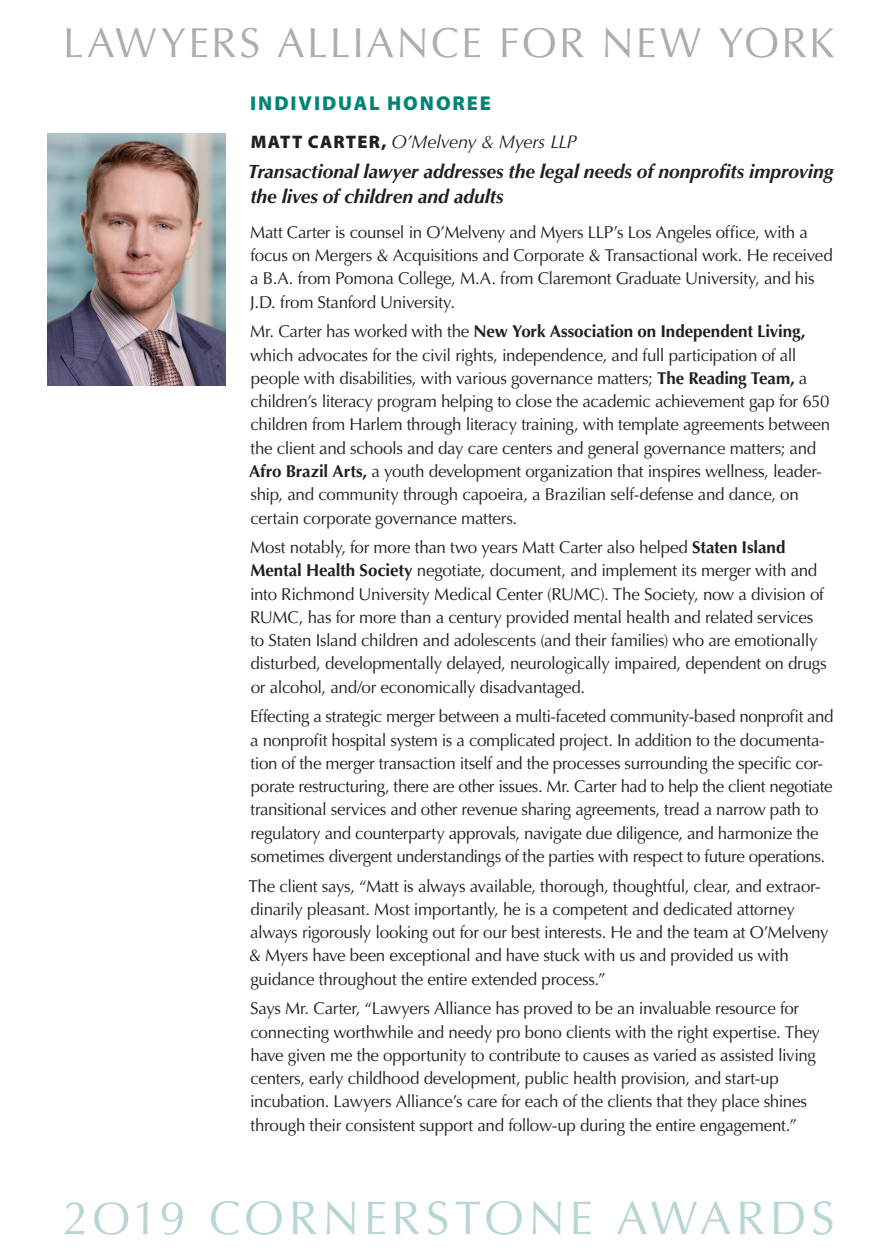
<style>
.page{position:relative;width:882px;height:1260px;background:#fff}
.page>*{position:absolute;margin:0;border:0;box-sizing:border-box;transform-origin:0 0}
.t1{font:47.25px "Optima LT Std";letter-spacing:.095em;color:#b8d6d2}
.t2{font:42px "Optima LT Std";letter-spacing:.055em;color:#acadb1}
.MajorHeading{font:900 20.12px "Myriad Pro";letter-spacing:.095em;color:#008575}
.AchievementA{font:italic 700 19.25px/25.4px "Optima LT Std";letter-spacing:-.005em;color:#231f20}
.Honorees{font:italic 18.38px "Optima LT Std";letter-spacing:-.015em;color:#231f20}
.BodyA{font:17.15px/23.3px "Optima LT Std";letter-spacing:-.02em;color:#231f20}
.s1{font-family:"Myriad Pro";font-weight:900;font-style:normal;font-size:18.2px}
.s2{font-weight:700}
.s3{font-size:45.5px}
</style>
<div class="page">
<img style="left:47px;top:134px;width:178px;height:252px">
<h2 class="t2" style="left:63px;top:19px;width:773px">LAWYERS ALLIANCE FOR NEW YORK</h2>
<p class="MajorHeading" style="left:250px;top:89px;width:242px">INDIVIDUAL HONOREE</p>
<p class="Honorees" style="left:251px;top:131px;width:327px"><span class="s1">MATT CARTER,</span> O’Melveny &amp; Myers LLP</p>
<p class="AchievementA" style="left:248px;top:159px;width:587px">Transactional lawyer addresses the legal needs of nonprofits improving the lives of children and adults</p>
<p class="BodyA" style="left:250px;top:221px;width:584px">Matt Carter is counsel in O’Melveny and Myers LLP’s Los Angeles office, with a focus on Mergers &amp; Acquisitions and Corporate &amp; Transactional work. He received a B.A. from Pomona College, M.A. from Claremont Graduate University, and his J.D. from Stanford University.</p>
<p class="BodyA" style="left:249px;top:320px;width:583px">Mr. Carter has worked with the <span class="s2">New York Association on Independent Living, </span>which advocates for the civil rights, independence, and full participation of all people with disabilities, with various governance matters; <span class="s2">The Reading Team,</span> a children’s literacy program helping to close the academic achievement gap for 650 children from Harlem through literacy training, with template agreements between the client and schools and day care centers and general governance matters; and <span class="s2">Afro Brazil Arts,</span> a youth development organization that inspires wellness, leader&shy;ship, and community through capoeira, a Brazilian self-defense and dance, on certain corporate governance matters.</p>
<p class="BodyA" style="left:250px;top:536px;width:578px">Most notably, for more than two years Matt Carter also helped <span class="s2">Staten Island Mental Health Society</span> negotiate, document, and implement its merger with and into Richmond University Medical Center (RUMC). The Society, now a division of RUMC, has for more than a century provided mental health and related services to Staten Island children and adolescents (and their families) who are emotionally disturbed, developmentally delayed, neurologically impaired, dependent on drugs or alcohol, and/or economically disadvantaged.</p>
<p class="BodyA" style="left:250px;top:705px;width:585px">Effecting a strategic merger between a multi-faceted community-based nonprofit and a nonprofit hospital system is a complicated project. In addition to the documenta&shy;tion of the merger transaction itself and the processes surrounding the specific cor&shy;porate restructuring, there are other issues. Mr. Carter had to help the client negotiate transitional services and other revenue sharing agreements, tread a narrow path to regulatory and counterparty approvals, navigate due diligence, and harmonize the sometimes divergent understandings of the parties with respect to future operations.</p>
<p class="BodyA" style="left:248px;top:874px;width:582px">The client says, “Matt is always available, thorough, thoughtful, clear, and extraor&shy;dinarily pleasant. Most importantly, he is a competent and dedicated attorney always rigorously looking out for our best interests. He and the team at O’Melveny &amp; Myers have been exceptional and have stuck with us and provided us with guidance throughout the entire extended process.”</p>
<p class="BodyA" style="left:250px;top:997px;width:572px">Says Mr. Carter, “Lawyers Alliance has proved to be an invaluable resource for connecting worthwhile and needy pro bono clients with the right expertise. They have given me the opportunity to contribute to causes as varied as assisted living centers, early childhood development, public health provision, and start-up incubation. Lawyers Alliance’s care for each of the clients that they place shines through their consistent support and follow-up during the entire engagement.”</p>
<h1 class="t1" style="left:63px;top:1190px;width:773px">2<span class="s3">O</span>19 CORNERSTONE AWARDS</h1>
</div>
